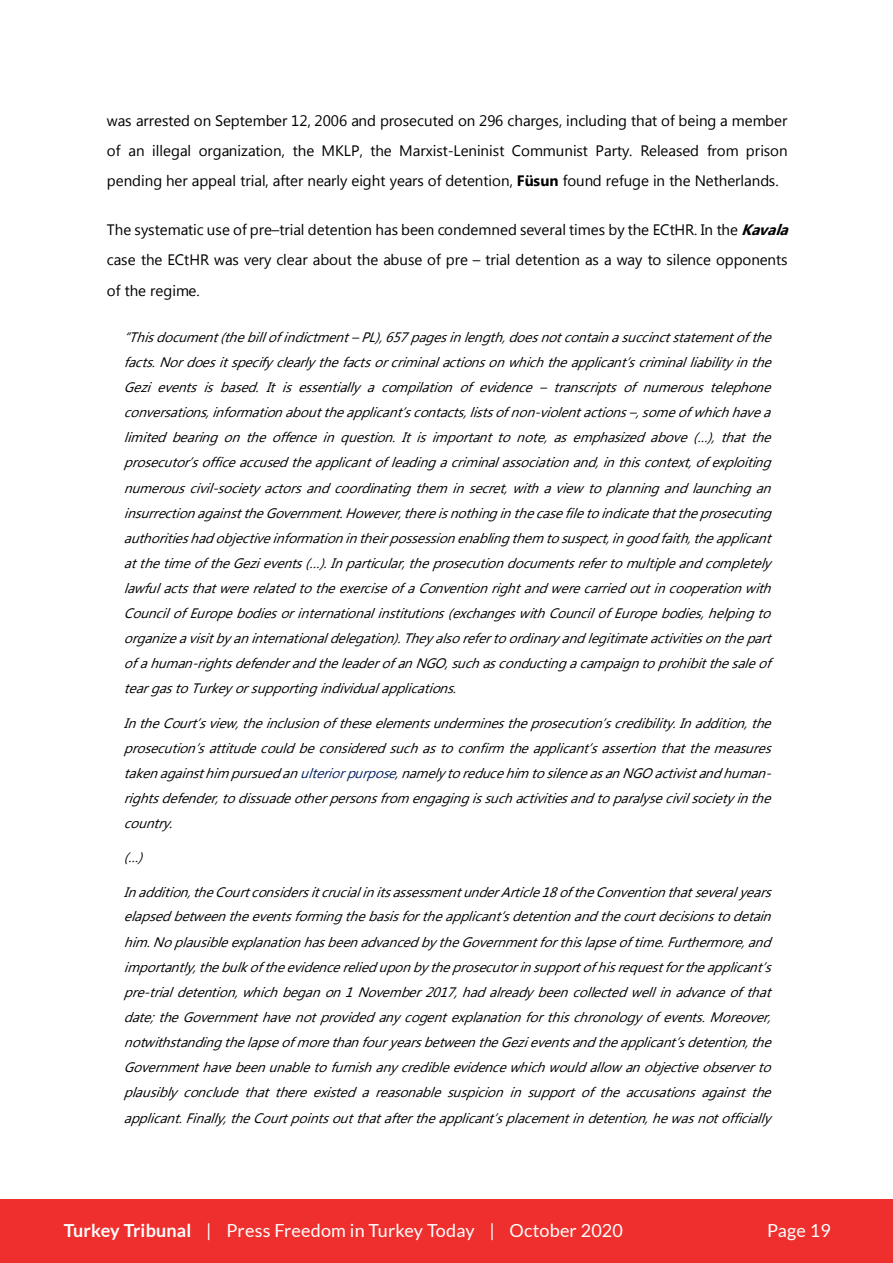
<style>
.page{position:relative;width:893px;height:1263px;background:#fff}
.page>*{position:absolute;margin:0;border:0;box-sizing:border-box;transform-origin:0 0}
.t1{font:18px "Lato";letter-spacing:.01em;color:#fff}
.t2{font:15.15px/30.5px "Myanmar Text";letter-spacing:-.005em;color:#000;text-align:justify}
.t3{font:italic 13.65px/25px "Myanmar Text";color:#000;text-align:justify}
.s1{font-weight:700}
.s2{font-weight:700;font-style:italic}
.s3{color:#002060}
</style>
<div class="page">
<div style="left:0;top:1199px;width:893px;height:64px;background:#ee2f2d"></div>
<p class="t2" style="left:107px;top:105px;width:682px">was arrested on September 12, 2006 and prosecuted on 296 charges, including that of being a member of an illegal organization, the MKLP, the Marxist-Leninist Communist Party. Released from prison pending her appeal trial, after nearly eight years of detention, <span class="s1">Füsun</span> found refuge in the Netherlands.</p>
<p class="t2" style="left:107px;top:215px;width:691px;line-height:30px;text-align:left">The systematic use of pre–trial detention has been condemned several times by the ECtHR. In the <span class="s2">Kavala </span>case the ECtHR was very clear about the abuse of pre – trial detention as a way to silence opponents of the regime.</p>
<p class="t3" style="left:124px;top:324px;width:657px">“Thisdocument(thebillofindictment– PL),657pagesinlength,doesnotcontainasuccinctstatementofthe facts.Nordoesit specifyclearlythefactsorcriminalactionsonwhichtheapplicant’scriminalliabilityinthe Gezieventsisbased.Itisessentiallyacompilationofevidence– transcriptsofnumeroustelephone conversations,informationabouttheapplicant’scontacts,listsofnon-violentactions–,someofwhichhavea limitedbearingontheoffenceinquestion.Itisimportanttonote,asemphasizedabove(…),thatthe prosecutor’sofficeaccusedtheapplicantofleadingacriminalassociationand,inthiscontext, of exploiting numerouscivil-societyactorsandcoordinatingtheminsecret,withaviewtoplanningandlaunchingan insurrectionagainsttheGovernment.However,thereisnothinginthecasefiletoindicatethattheprosecuting authoritieshadobjectiveinformationintheirpossessionenablingthemtosuspect,ingoodfaith,theapplicant atthetimeoftheGezievents(…).Inparticular,theprosecutiondocumentsrefertomultipleandcompletely lawfulactsthatwererelatedtotheexerciseofaConventionrightandwerecarriedoutincooperationwith CouncilofEuropebodiesorinternationalinstitutions(exchangeswithCouncilofEuropebodies,helpingto organizeavisitbyaninternationaldelegation).Theyalsorefertoordinaryandlegitimateactivitiesonthepart ofahuman-rightsdefenderandtheleaderofanNGO,suchasconductingacampaigntoprohibitthesaleof teargastoTurkeyorsupportingindividualapplications.</p>
<p class="t3" style="left:124px;top:710px;width:656px">IntheCourt’sview,theinclusionoftheseelementsunderminestheprosecution’scredibility.Inaddition,the prosecution’sattitudecouldbeconsideredsuchastoconfirmtheapplicant’sassertionthatthemeasures takenagainsthimpursuedan <span class="s3">ulteriorpurpose</span>,namelytoreducehimtosilenceasanNGOactivistandhuman&shy;rightsdefender,todissuadeotherpersonsfromengagingissuchactivitiesandtoparalysecivilsocietyinthe country.</p>
<p class="t3" style="left:124px;top:845px;width:28px">(…)</p>
<p class="t3" style="left:124px;top:879px;width:657px">Inaddition,theCourtconsidersitcrucialinitsassessmentunderArticle18oftheConventionthat several years elapsedbetween theeventsformingthebasisfortheapplicant’sdetentionandthecourtdecisionstodetain him.NoplausibleexplanationhasbeenadvancedbytheGovernmentforthislapseoftime.Furthermore,and importantly,thebulkoftheevidencerelieduponbytheprosecutorinsupportofhisrequestfortheapplicant’s pre-trialdetention,whichbeganon1November2017,hadalreadybeencollectedwellinadvanceofthat date;theGovernmenthavenotprovidedanycogentexplanationforthischronologyofevents.Moreover, notwithstandingthelapseofmorethanfouryearsbetweentheGezieventsandtheapplicant’sdetention,the Governmenthavebeenunabletofurnishanycredibleevidencewhichwouldallowanobjectiveobserverto plausiblyconcludethatthereexistedareasonablesuspicioninsupportoftheaccusationsagainstthe applicant.Finally,theCourtpointsoutthataftertheapplicant’splacementindetention,hewasnotofficially</p>
<h1 class="t1" style="left:64px;top:1220px;width:561px"><span class="s1">Turkey Tribunal</span> | Press Freedom in Turkey Today | October 2020</h1>
<h1 class="t1" style="left:767px;top:1220px;width:65px">Page 19</h1>
</div>
